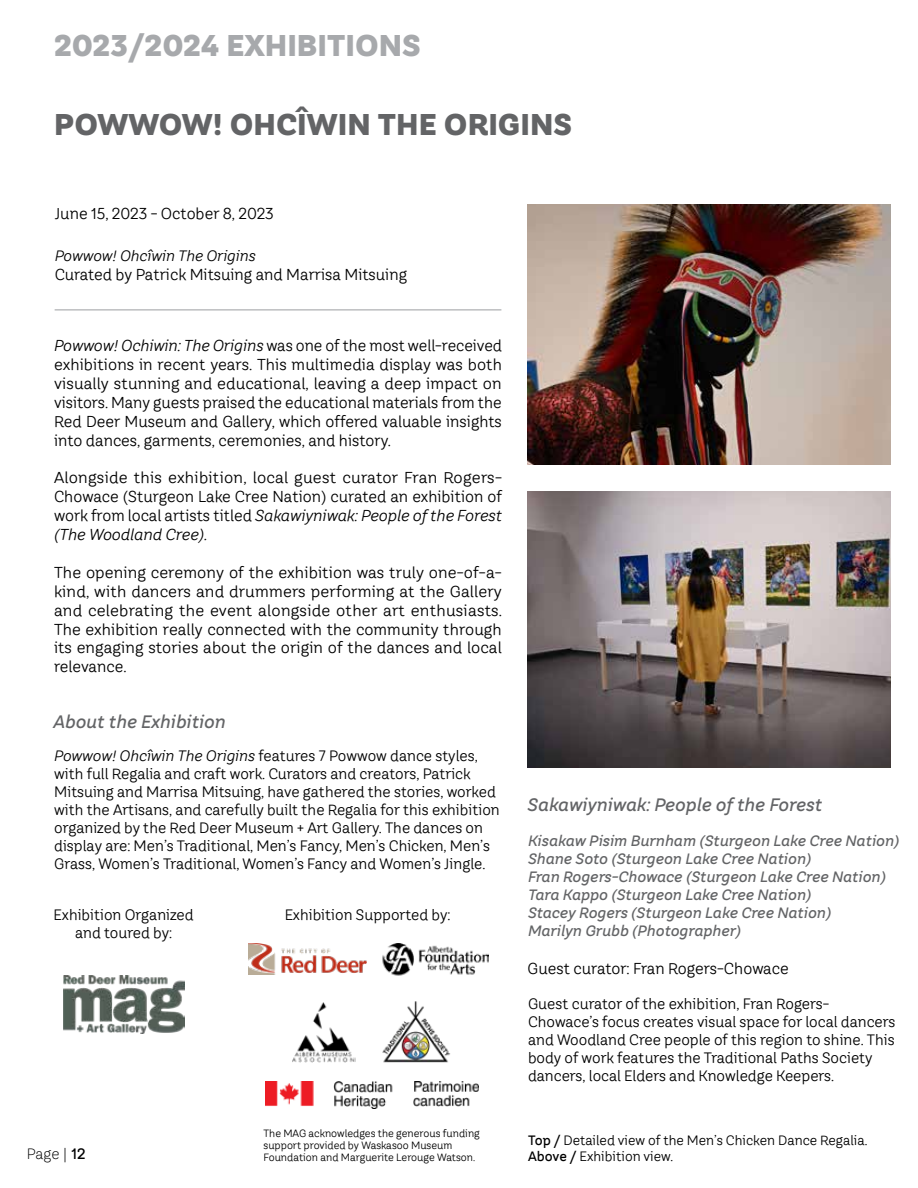
<style>
.page{position:relative;width:918px;height:1188px;background:#fff}
.page>*{position:absolute;margin:0;border:0;box-sizing:border-box;transform-origin:0 0}
.t1{font:800 30px "TT Hazelnuts";color:#636466}
.t2{font:800 30px "TT Hazelnuts";color:#a7a9ac}
.t3{font:italic 500 18px "TT Hazelnuts";color:#636466}
.t4{font:15.75px/18.9px "TT Hazelnuts";color:#000;text-align:justify}
.t5{font:15px/18px "TT Hazelnuts";color:#000}
.t6{font:italic 500 15px/18px "TT Hazelnuts";color:#636466}
.t7{font:italic 15px "TT Hazelnuts";color:#000}
.t8{font:300 15px "TT Hazelnuts";color:#000}
.t9{font:13.5px/16.2px "TT Hazelnuts";color:#000}
.t10{font:10.5px/12px "TT Hazelnuts";color:#000}
.s1{font-style:italic}
.s2{font-weight:500}
</style>
<div class="page">
<hr style="left:55px;top:309px;width:446px;height:2px;background:#bcbec0">
<img style="left:528px;top:204px;width:363px;height:260px">
<img style="left:528px;top:491px;width:363px;height:276px">
<img style="left:249px;top:944px;width:118px;height:30px">
<img style="left:63px;top:975px;width:121px;height:58px">
<img style="left:293px;top:1003px;width:62px;height:60px">
<img style="left:382px;top:1001px;width:69px;height:62px">
<img style="left:382px;top:944px;width:107px;height:32px">
<img style="left:265px;top:1081px;width:213px;height:27px">
<h1 class="t2" style="left:54px;top:26px;width:368px">2023/2024 EXHIBITIONS</h1>
<h1 class="t1" style="left:54px;top:105px;width:520px">POWWOW! OHCÎWIN THE ORIGINS</h1>
<p class="t4" style="left:55px;top:204px;width:221px">June 15, 2023 - October 8, 2023</p>
<p class="t7" style="left:55px;top:246px;width:202px">Powwow! Ohcîwin The Origins</p>
<p class="t4" style="left:55px;top:265px;width:354px">Curated by Patrick Mitsuing and Marrisa Mitsuing</p>
<p class="t4" style="left:54px;top:336px;width:450px"><span class="s1">Powwow! Ochiwin: The Origins</span> was one of the most well-received exhibitions in recent years. This multimedia display was both visually stunning and educational, leaving a deep impact on visitors. Many guests praised the educational materials from the Red Deer Museum and Gallery, which offered valuable insights into dances, garments, ceremonies, and history.</p>
<p class="t4" style="left:54px;top:468px;width:450px">Alongside this exhibition, local guest curator Fran Rogers-Chowace (Sturgeon Lake Cree Nation) curated an exhibition of work from local artists titled <span class="s1">Sakawiyniwak: People of the Forest (The Woodland Cree).</span></p>
<p class="t4" style="left:54px;top:563px;width:450px">The opening ceremony of the exhibition was truly one-of-a&shy;kind, with dancers and drummers performing at the Gallery and celebrating the event alongside other art enthusiasts.<br>The exhibition really connected with the community through its engaging stories about the origin of the dances and local relevance.</p>
<p class="t3" style="left:53px;top:710px;width:174px">About the Exhibition</p>
<p class="t5" style="left:54px;top:746px;width:447px"><span class="s1">Powwow! Ohcîwin The Origins</span> features 7 Powwow dance styles, with full Regalia and craft work. Curators and creators, Patrick Mitsuing and Marrisa Mitsuing, have gathered the stories, worked with the Artisans, and carefully built the Regalia for this exhibition organized by the Red Deer Museum + Art Gallery. The dances on display are: Men’s Traditional, Men’s Fancy, Men’s Chicken, Men’s Grass, Women’s Traditional, Women’s Fancy and Women’s Jingle.</p>
<p class="t5" style="left:54px;top:906px;width:142px">Exhibition Organized</p>
<p class="t5" style="left:285px;top:905px;width:167px">Exhibition Supported by:</p>
<p class="t5" style="left:75px;top:924px;width:99px">and toured by:</p>
<p class="t8" style="left:27px;top:1145px;width:60px">Page | <span class="s2">12</span></p>
<p class="t10" style="left:263px;top:1127px;width:218px">The MAG acknowledges the generous funding support provided by Waskasoo Museum<br>Foundation and Marguerite Lerouge Watson.</p>
<p class="t3" style="left:528px;top:793px;width:296px">Sakawiyniwak: People of the Forest</p>
<p class="t6" style="left:528px;top:831px;width:373px">Kisakaw Pisim Burnham (Sturgeon Lake Cree Nation)<br>Shane Soto (Sturgeon Lake Cree Nation)<br>Fran Rogers-Chowace (Sturgeon Lake Cree Nation)<br>Tara Kappo (Sturgeon Lake Cree Nation)<br>Stacey Rogers (Sturgeon Lake Cree Nation)<br>Marilyn Grubb (Photographer)</p>
<p class="t4" style="left:528px;top:958px;width:263px">Guest curator: Fran Rogers-Chowace</p>
<p class="t5" style="left:528px;top:995px;width:369px">Guest curator of the exhibition, Fran Rogers-Chowace’s focus creates visual space for local dancers and Woodland Cree people of this region to shine. This body of work features the Traditional Paths Society dancers, local Elders and Knowledge Keepers.</p>
<p class="t9" style="left:528px;top:1132px;width:341px"><span class="s2">Top /</span> Detailed view of the Men’s Chicken Dance Regalia.<br><span class="s2">Above /</span> Exhibition view.</p>
</div>
